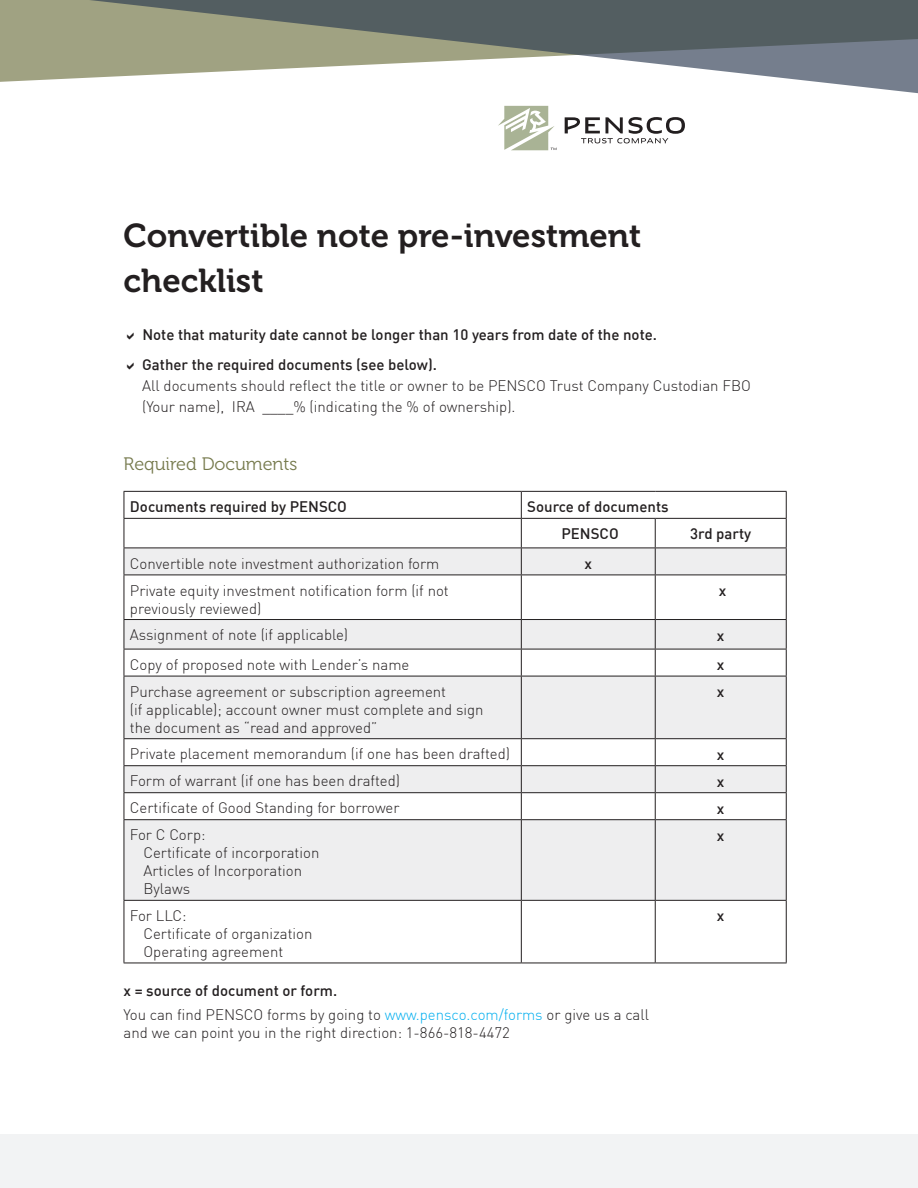
<style>
.page{position:relative;width:918px;height:1188px;background:#fff}
.page>*{position:absolute;margin:0;border:0;box-sizing:border-box;transform-origin:0 0}
.MainHead{font:33px/45px "Museo 700";color:#231f20}
.H2_Subhead{font:18px "Museo 300";color:#767a4d}
.Body_Text{font:300 15px/18px "DIN";color:#231f20}
.Body_Text-2{font:500 15px "DIN";color:#231f20}
.s1{font-weight:500}
.s2{color:#00aeef}
</style>
<div class="page">
<svg style="left:0;top:0;width:918px;height:94px"></svg>
<svg style="left:565px;top:117px;width:120px;height:26px"></svg>
<svg style="left:498px;top:106px;width:59px;height:44px"></svg>
<svg style="left:125px;top:549px;width:661px;height:351px;fill:#eeeeef"></svg>
<hr style="left:124px;top:491px;width:397px;height:1px;background:#231f20">
<hr style="left:521px;top:491px;width:134px;height:1px;background:#231f20">
<hr style="left:655px;top:491px;width:132px;height:1px;background:#231f20">
<hr style="left:124px;top:518px;width:397px;height:1px;background:#231f20">
<hr style="left:521px;top:518px;width:134px;height:1px;background:#231f20">
<hr style="left:655px;top:518px;width:132px;height:1px;background:#231f20">
<hr style="left:124px;top:548px;width:397px;height:1px;background:#231f20">
<svg style="left:124px;top:492px;width:1px;height:83px"></svg>
<hr style="left:521px;top:548px;width:134px;height:1px;background:#231f20">
<svg style="left:521px;top:492px;width:1px;height:83px"></svg>
<hr style="left:655px;top:548px;width:132px;height:1px;background:#231f20">
<svg style="left:655px;top:519px;width:1px;height:56px"></svg>
<svg style="left:786px;top:492px;width:1px;height:83px"></svg>
<hr style="left:124px;top:575px;width:397px;height:1px;background:#231f20">
<hr style="left:124px;top:575px;width:1px;height:44px;background:#231f20">
<hr style="left:521px;top:575px;width:134px;height:1px;background:#231f20">
<hr style="left:521px;top:575px;width:1px;height:44px;background:#231f20">
<hr style="left:655px;top:575px;width:132px;height:1px;background:#231f20">
<hr style="left:655px;top:575px;width:1px;height:44px;background:#231f20">
<hr style="left:786px;top:575px;width:1px;height:44px;background:#231f20">
<hr style="left:124px;top:619px;width:397px;height:1px;background:#231f20">
<hr style="left:521px;top:619px;width:134px;height:1px;background:#231f20">
<hr style="left:655px;top:619px;width:132px;height:1px;background:#231f20">
<hr style="left:124px;top:649px;width:397px;height:1px;background:#231f20">
<svg style="left:124px;top:620px;width:1px;height:56px"></svg>
<hr style="left:521px;top:649px;width:134px;height:1px;background:#231f20">
<svg style="left:521px;top:620px;width:1px;height:56px"></svg>
<hr style="left:655px;top:649px;width:132px;height:1px;background:#231f20">
<svg style="left:655px;top:620px;width:1px;height:56px"></svg>
<svg style="left:786px;top:620px;width:1px;height:56px"></svg>
<hr style="left:124px;top:676px;width:397px;height:1px;background:#231f20">
<hr style="left:124px;top:676px;width:1px;height:62px;background:#231f20">
<hr style="left:521px;top:676px;width:134px;height:1px;background:#231f20">
<hr style="left:521px;top:676px;width:1px;height:62px;background:#231f20">
<hr style="left:655px;top:676px;width:132px;height:1px;background:#231f20">
<hr style="left:655px;top:676px;width:1px;height:62px;background:#231f20">
<hr style="left:786px;top:676px;width:1px;height:62px;background:#231f20">
<hr style="left:124px;top:738px;width:397px;height:1px;background:#231f20">
<hr style="left:521px;top:738px;width:134px;height:1px;background:#231f20">
<hr style="left:655px;top:738px;width:132px;height:1px;background:#231f20">
<hr style="left:124px;top:765px;width:397px;height:1px;background:#231f20">
<hr style="left:521px;top:765px;width:134px;height:1px;background:#231f20">
<hr style="left:655px;top:765px;width:132px;height:1px;background:#231f20">
<hr style="left:124px;top:792px;width:397px;height:1px;background:#231f20">
<svg style="left:124px;top:739px;width:1px;height:80px"></svg>
<hr style="left:521px;top:792px;width:134px;height:1px;background:#231f20">
<svg style="left:521px;top:739px;width:1px;height:80px"></svg>
<hr style="left:655px;top:792px;width:132px;height:1px;background:#231f20">
<svg style="left:655px;top:739px;width:1px;height:80px"></svg>
<svg style="left:786px;top:739px;width:1px;height:80px"></svg>
<hr style="left:124px;top:819px;width:397px;height:1px;background:#231f20">
<hr style="left:124px;top:820px;width:1px;height:80px;background:#231f20">
<hr style="left:521px;top:819px;width:134px;height:1px;background:#231f20">
<hr style="left:521px;top:820px;width:1px;height:80px;background:#231f20">
<hr style="left:655px;top:819px;width:132px;height:1px;background:#231f20">
<hr style="left:655px;top:820px;width:1px;height:80px;background:#231f20">
<hr style="left:786px;top:820px;width:1px;height:80px;background:#231f20">
<hr style="left:124px;top:900px;width:397px;height:1px;background:#231f20">
<hr style="left:124px;top:901px;width:1px;height:62px;background:#231f20">
<hr style="left:521px;top:900px;width:134px;height:1px;background:#231f20">
<hr style="left:521px;top:901px;width:1px;height:62px;background:#231f20">
<hr style="left:655px;top:900px;width:132px;height:1px;background:#231f20">
<hr style="left:655px;top:901px;width:1px;height:62px;background:#231f20">
<hr style="left:786px;top:901px;width:1px;height:62px;background:#231f20">
<hr style="left:124px;top:963px;width:397px;height:1px;background:#231f20">
<hr style="left:521px;top:963px;width:134px;height:1px;background:#231f20">
<hr style="left:655px;top:963px;width:132px;height:1px;background:#231f20">
<div style="left:0;top:1134px;width:918px;height:54px;background:#f2f3f4"></div>
<p class="MainHead" style="left:124px;top:214px;width:519px">Convertible note pre-investment checklist</p>
<p class="Body_Text-2" style="left:142px;top:325px;width:516px">Note that maturity date cannot be longer than 10 years from date of the note.</p>
<p class="Body_Text" style="left:142px;top:354px;width:610px;line-height:21px"><span class="s1">Gather the required documents (see below).<br></span>All documents should reflect the title or owner to be PENSCO Trust Company Custodian FBO (Your name), IRA ____% (indicating the % of ownership).</p>
<p class="H2_Subhead" style="left:124px;top:454px;width:175px">Required Documents</p>
<p class="Body_Text-2" style="left:130px;top:497px;width:219px">Documents required by PENSCO</p>
<p class="Body_Text-2" style="left:527px;top:497px;width:143px">Source of documents</p>
<p class="Body_Text-2" style="left:561px;top:524px;width:59px">PENSCO</p>
<p class="Body_Text-2" style="left:690px;top:524px;width:62px">3rd party</p>
<p class="Body_Text" style="left:130px;top:554px;width:311px">Convertible note investment authorization form</p>
<p class="Body_Text-2" style="left:585px;top:554px;width:9px">x</p>
<p class="Body_Text" style="left:130px;top:581px;width:320px">Private equity investment notification form (if not previously reviewed)</p>
<p class="Body_Text-2" style="left:719px;top:581px;width:9px">x</p>
<p class="Body_Text" style="left:130px;top:626px;width:220px">Assignment of note (if applicable)</p>
<p class="Body_Text-2" style="left:717px;top:626px;width:9px">x</p>
<p class="Body_Text" style="left:130px;top:655px;width:281px">Copy of proposed note with Lender’s name</p>
<p class="Body_Text-2" style="left:717px;top:655px;width:9px">x</p>
<p class="Body_Text" style="left:130px;top:682px;width:355px">Purchase agreement or subscription agreement<br>(if applicable); account owner must complete and sign the document as “read and approved”</p>
<p class="Body_Text-2" style="left:717px;top:682px;width:9px">x</p>
<p class="Body_Text" style="left:130px;top:745px;width:382px">Private placement memorandum (if one has been drafted)</p>
<p class="Body_Text-2" style="left:717px;top:745px;width:9px">x</p>
<p class="Body_Text" style="left:130px;top:772px;width:272px">Form of warrant (if one has been drafted)</p>
<p class="Body_Text-2" style="left:717px;top:772px;width:9px">x</p>
<p class="Body_Text" style="left:130px;top:799px;width:271px">Certificate of Good Standing for borrower</p>
<p class="Body_Text-2" style="left:717px;top:799px;width:9px">x</p>
<p class="Body_Text" style="left:130px;top:826px;width:77px">For C Corp:</p>
<p class="Body_Text" style="left:143px;top:844px;width:178px">Certificate of incorporation</p>
<p class="Body_Text" style="left:143px;top:862px;width:160px">Articles of Incorporation</p>
<p class="Body_Text" style="left:143px;top:880px;width:48px">Bylaws</p>
<p class="Body_Text-2" style="left:717px;top:826px;width:9px">x</p>
<p class="Body_Text" style="left:130px;top:906px;width:58px">For LLC:</p>
<p class="Body_Text" style="left:143px;top:924px;width:171px">Certificate of organization</p>
<p class="Body_Text" style="left:143px;top:942px;width:141px">Operating agreement</p>
<p class="Body_Text-2" style="left:124px;top:981px;width:215px">x = source of document or form.</p>
<p class="Body_Text" style="left:124px;top:1006px;width:527px">You can find PENSCO forms by going to <span class="s2">www.pensco.com/forms</span> or give us a call and we can point you in the right direction: 1-866-818-4472</p>
<p class="Body_Text-2" style="left:717px;top:906px;width:9px">x</p>
</div>
